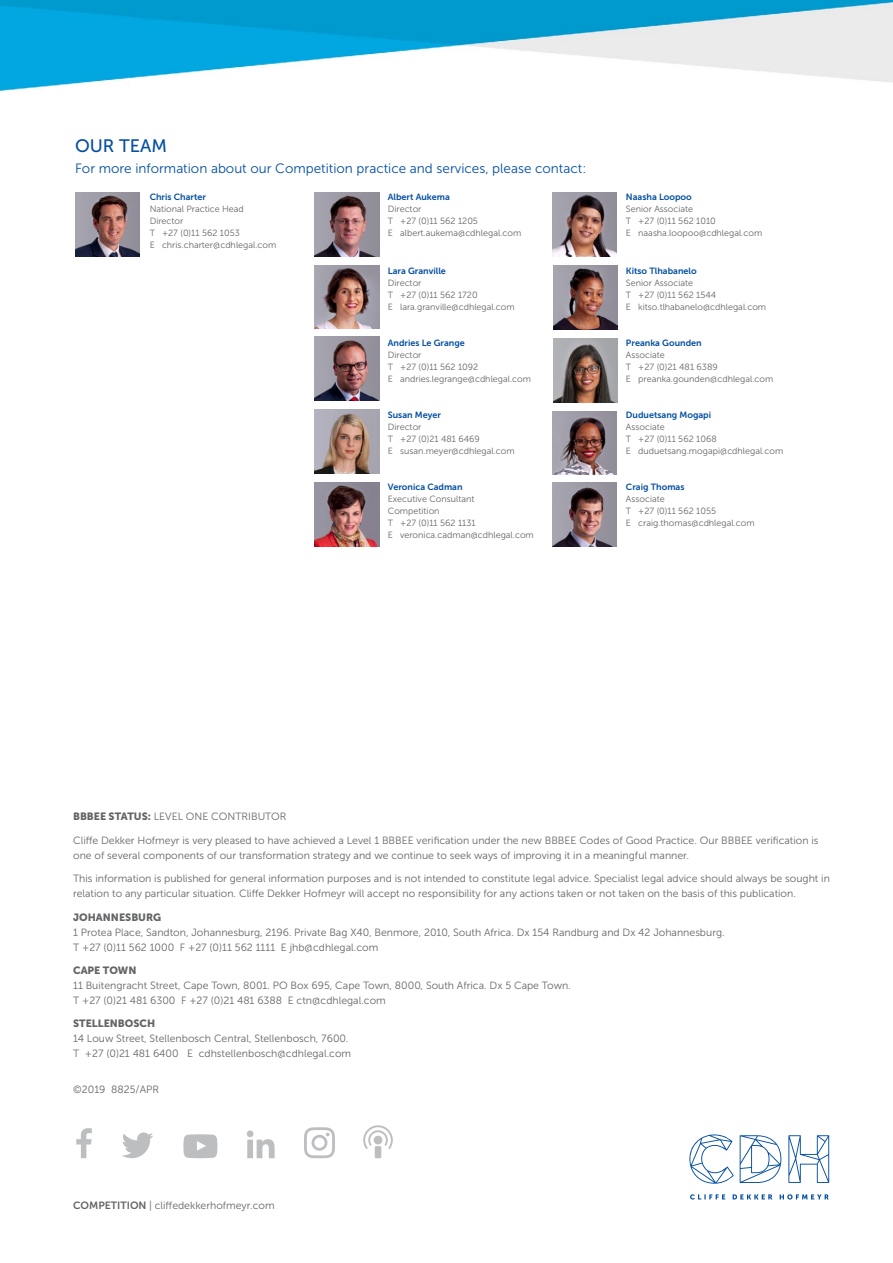
<style>
.page{position:relative;width:893px;height:1263px;background:#fff}
.page>*{position:absolute;margin:0;border:0;box-sizing:border-box;transform-origin:0 0}
.t1{font:18px "Museo Sans 500";color:#034ea2}
.t2{font:13.5px "Museo Sans 300";color:#034ea2}
.t3{font:10.5px/15px "Museo Sans 300";color:#636466}
.t4{font:10.5px "Museo Sans 900";color:#636466}
.t5{font:9px/12px "Museo Sans 300";color:#636466}
.t6{font:9px "Museo Sans 700";color:#034ea2}
.s1{font-family:"Museo Sans 900"}
.s2{font-family:"Museo Sans 700"}
</style>
<div class="page">
<img style="left:0;top:0;width:893px;height:1200px">
<img style="left:552px;top:482px;width:65px;height:64px">
<img style="left:553px;top:266px;width:64px;height:63px">
<img style="left:552px;top:411px;width:65px;height:64px">
<img style="left:553px;top:339px;width:64px;height:63px">
<img style="left:552px;top:193px;width:65px;height:63px">
<img style="left:75px;top:193px;width:64px;height:63px">
<img style="left:315px;top:337px;width:64px;height:63px">
<img style="left:315px;top:410px;width:64px;height:63px">
<img style="left:315px;top:482px;width:64px;height:64px">
<img style="left:315px;top:265px;width:64px;height:64px">
<img style="left:315px;top:193px;width:64px;height:63px">
<svg style="left:690px;top:1194px;width:139px;height:5px"></svg>
<svg style="left:689px;top:1134px;width:45px;height:50px"></svg>
<svg style="left:740px;top:1135px;width:41px;height:48px"></svg>
<svg style="left:788px;top:1135px;width:41px;height:48px"></svg>
<svg style="left:76px;top:1128px;width:16px;height:30px"></svg>
<svg style="left:122px;top:1132px;width:31px;height:26px"></svg>
<svg style="left:247px;top:1130px;width:28px;height:28px"></svg>
<svg style="left:183px;top:1134px;width:34px;height:24px"></svg>
<svg style="left:363px;top:1125px;width:30px;height:24px"></svg>
<div style="left:375px;top:1146px;width:6px;height:12px;background:#bcbec0"></div>
<svg style="left:304px;top:1127px;width:31px;height:31px"></svg>
<h1 class="t1" style="left:75px;top:136px;width:93px">OUR TEAM</h1>
<p class="t2" style="left:75px;top:161px;width:513px">For more information about our Competition practice and services, please contact:</p>
<p class="t6" style="left:150px;top:191px;width:58px">Chris Charter</p>
<p class="t5" style="left:150px;top:203px;width:128px">National Practice Head<br>Director<br>T +27 (0)11 562 1053<br>E chris.charter@cdhlegal.com</p>
<p class="t6" style="left:388px;top:191px;width:64px">Albert Aukema</p>
<p class="t5" style="left:388px;top:203px;width:135px">Director<br>T +27 (0)11 562 1205<br>E albert.aukema@cdhlegal.com</p>
<p class="t6" style="left:388px;top:266px;width:60px">Lara Granville</p>
<p class="t5" style="left:388px;top:277px;width:128px">Director<br>T +27 (0)11 562 1720<br>E lara.granville@cdhlegal.com</p>
<p class="t6" style="left:388px;top:338px;width:79px">Andries Le Grange</p>
<p class="t5" style="left:388px;top:349px;width:145px">Director<br>T +27 (0)11 562 1092<br>E andries.legrange@cdhlegal.com</p>
<p class="t6" style="left:388px;top:410px;width:55px">Susan Meyer</p>
<p class="t5" style="left:388px;top:421px;width:128px">Director<br>T +27 (0)21 481 6469<br>E susan.meyer@cdhlegal.com</p>
<p class="t6" style="left:388px;top:482px;width:76px">Veronica Cadman</p>
<p class="t5" style="left:388px;top:493px;width:148px">Executive Consultant<br>Competition<br>T +27 (0)11 562 1131<br>E veronica.cadman@cdhlegal.com</p>
<p class="t6" style="left:626px;top:191px;width:67px">Naasha Loopoo</p>
<p class="t5" style="left:626px;top:202px;width:138px">Senior Associate<br>T +27 (0)11 562 1010<br>E naasha.loopoo@cdhlegal.com</p>
<p class="t6" style="left:626px;top:266px;width:72px">Kitso Tlhabanelo</p>
<p class="t5" style="left:626px;top:277px;width:142px">Senior Associate<br>T +27 (0)11 562 1544<br>E kitso.tlhabanelo@cdhlegal.com</p>
<p class="t6" style="left:626px;top:338px;width:77px">Preanka Gounden</p>
<p class="t5" style="left:626px;top:349px;width:149px">Associate<br>T +27 (0)21 481 6389<br>E preanka.gounden@cdhlegal.com</p>
<p class="t6" style="left:626px;top:410px;width:87px">Duduetsang Mogapi</p>
<p class="t5" style="left:626px;top:421px;width:159px">Associate<br>T +27 (0)11 562 1068<br>E duduetsang.mogapi@cdhlegal.com</p>
<p class="t6" style="left:626px;top:481px;width:60px">Craig Thomas</p>
<p class="t5" style="left:626px;top:493px;width:130px">Associate<br>T +27 (0)11 562 1055<br>E craig.thomas@cdhlegal.com</p>
<p class="t3" style="left:73px;top:809px;width:215px"><span class="s1">BBBEE STATUS:</span> LEVEL ONE CONTRIBUTOR</p>
<p class="t3" style="left:73px;top:832px;width:747px">Cliffe Dekker Hofmeyr is very pleased to have achieved a Level 1 BBBEE verification under the new BBBEE Codes of Good Practice. Our BBBEE verification is one of several components of our transformation strategy and we continue to seek ways of improving it in a meaningful manner.</p>
<p class="t3" style="left:73px;top:871px;width:758px">This information is published for general information purposes and is not intended to constitute legal advice. Specialist legal advice should always be sought in relation to any particular situation. Cliffe Dekker Hofmeyr will accept no responsibility for any actions taken or not taken on the basis of this publication.</p>
<p class="t4" style="left:73px;top:911px;width:90px">JOHANNESBURG</p>
<p class="t3" style="left:73px;top:925px;width:653px">1 Protea Place, Sandton, Johannesburg, 2196. Private Bag X40, Benmore, 2010, South Africa. Dx 154 Randburg and Dx 42 Johannesburg.<br>T +27 (0)11 562 1000 F +27 (0)11 562 1111 E jhb@cdhlegal.com</p>
<p class="t4" style="left:73px;top:964px;width:65px">CAPE TOWN</p>
<p class="t3" style="left:73px;top:978px;width:499px">11 Buitengracht Street, Cape Town, 8001. PO Box 695, Cape Town, 8000, South Africa. Dx 5 Cape Town.<br>T +27 (0)21 481 6300 F +27 (0)21 481 6388 E ctn@cdhlegal.com</p>
<p class="t4" style="left:73px;top:1017px;width:84px">STELLENBOSCH</p>
<p class="t3" style="left:73px;top:1031px;width:280px">14 Louw Street, Stellenbosch Central, Stellenbosch, 7600.<br>T +27 (0)21 481 6400 E cdhstellenbosch@cdhlegal.com</p>
<p class="t3" style="left:73px;top:1082px;width:87px">©2019 8825/APR</p>
<p class="t3" style="left:73px;top:1198px;width:203px"><span class="s2">COMPETITION</span> | cliffedekkerhofmeyr.com</p>
</div>
